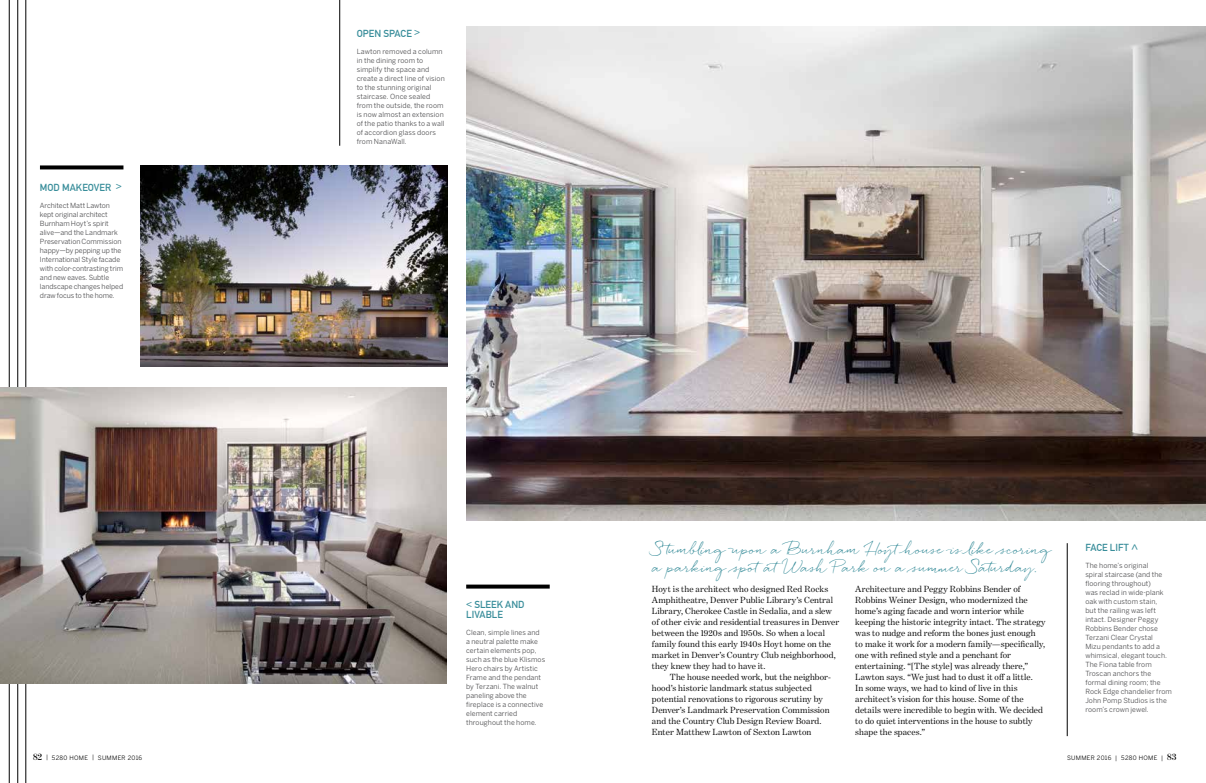
<style>
.page{position:relative;width:1206px;height:783px;background:#fff}
.page>*{position:absolute;margin:0;border:0;box-sizing:border-box;transform-origin:0 0}
.t1{font:13.7px/18px "Quickpen";letter-spacing:-.005em;color:#388d9a}
.t2{font:700 10px/10px "DIN Alternate";color:#388d9a}
.t3{font:9px/11px "Benton Modern One";letter-spacing:.005em;color:#000}
.t4{font:7px/9px "Benton Sans";letter-spacing:.01em;color:#4d4d4f}
.t5{font:6px "Benton Sans";letter-spacing:.05em;color:#000}
.s1{font-size:12px}
.s2{font-family:"Moderno FB";font-weight:600;font-size:9px}
</style>
<div class="page">
<hr style="left:26px;top:0;width:1px;height:783px;background:#000">
<hr style="left:9px;top:0;width:1px;height:783px;background:#000">
<hr style="left:18px;top:0;width:1px;height:783px;background:#000">
<img style="left:466px;top:27px;width:740px;height:493px">
<img style="left:0;top:388px;width:447px;height:296px">
<hr style="left:1067px;top:543px;width:1px;height:193px;background:#000">
<hr style="left:339px;top:0;width:1px;height:146px;background:#000">
<svg style="left:40px;top:165px;width:83px;height:4px"></svg>
<svg style="left:466px;top:585px;width:84px;height:4px"></svg>
<img style="left:141px;top:166px;width:306px;height:200px">
<p class="t2" style="left:40px;top:182px;width:83px">MOD MAKEOVER &gt;</p>
<p class="t4" style="left:40px;top:201px;width:85px">Architect Matt Lawton kept original architect<br>Burnham Hoyt’s spirit alive—and the Landmark<br>Preservation Commission happy—by pepping up the<br>International Style facade with color-contrasting trim and new eaves. Subtle landscape changes helped draw focus to the home.</p>
<p class="t2" style="left:357px;top:28px;width:65px">OPEN SPACE &gt;</p>
<p class="t4" style="left:357px;top:47px;width:89px">Lawton removed a column in the dining room to simplify the space and create a direct line of vision to the stunning original staircase. Once sealed from the outside, the room is now almost an extension of the patio thanks to a wall of accordion glass doors from NanaWall.</p>
<p class="t2" style="left:466px;top:599px;width:60px">&lt; SLEEK AND<br>LIVABLE</p>
<p class="t4" style="left:466px;top:628px;width:81px">Clean, simple lines and a neutral palette make certain elements pop, such as the blue Klismos<br>Hero chairs by Artistic<br>Frame and the pendant by Terzani. The walnut paneling above the fireplace is a connective element carried throughout the home.</p>
<h1 class="t1" style="left:653px;top:540px;width:400px">S tumbling upon a Burnham Hoythouse is like scoring a parking spotatWash Park on a summer Saturday.</h1>
<p class="t3" style="left:652px;top:583px;width:189px">Hoyt is the architect who designed Red Rocks Amphitheatre, Denver Public Library’s Central Library, Cherokee Castle in Sedalia, and a slew of other civic and residential treasures in Denver between the 1920s and 1950s. So when a local family found this early 1940s Hoyt home on the market in Denver’s Country Club neighborhood, they knew they had to have it.</p>
<p class="t3" style="left:652px;top:671px;width:180px;text-indent:18px">The house needed work, but the neighbor&shy;hood’s historic landmark status subjected potential renovations to rigorous scrutiny by Denver’s Landmark Preservation Commission and the Country Club Design Review Board.<br>Enter Matthew Lawton of Sexton Lawton</p>
<p class="t3" style="left:855px;top:583px;width:192px">Architecture and Peggy Robbins Bender of Robbins Weiner Design, who modernized the home’s aging facade and worn interior while keeping the historic integrity intact. The strategy was to nudge and reform the bones just enough<br>to make it work for a modern family—specifically, one with refined style and a penchant for entertaining. “[The style] was already there,” Lawton says. “We just had to dust it off a little.<br>In some ways, we had to kind of live in this architect’s vision for this house. Some of the details were incredible to begin with. We decided to do quiet interventions in the house to subtly shape the spaces.”</p>
<p class="t2" style="left:1085px;top:542px;width:54px">FACE LIFT <span class="s1">^</span></p>
<p class="t4" style="left:1085px;top:561px;width:88px">The home’s original<br>spiral staircase (and the flooring throughout)<br>was reclad in wide-plank oak with custom stain,<br>but the railing was left intact. Designer Peggy<br>Robbins Bender chose<br>Terzani Clear Crystal<br>Mizu pendants to add a whimsical, elegant touch.<br>The Fiona table from<br>Troscan anchors the formal dining room; the<br>Rock Edge chandelier from<br>John Pomp Studios is the room’s crown jewel.</p>
<p class="t5" style="left:33px;top:754px;width:111px"><span class="s2">82</span> | 5280 HOME | SUMMER 2016</p>
<p class="t5" style="left:1067px;top:754px;width:111px">SUMMER 2016 | 5280 HOME | <span class="s2">83</span></p>
</div>
